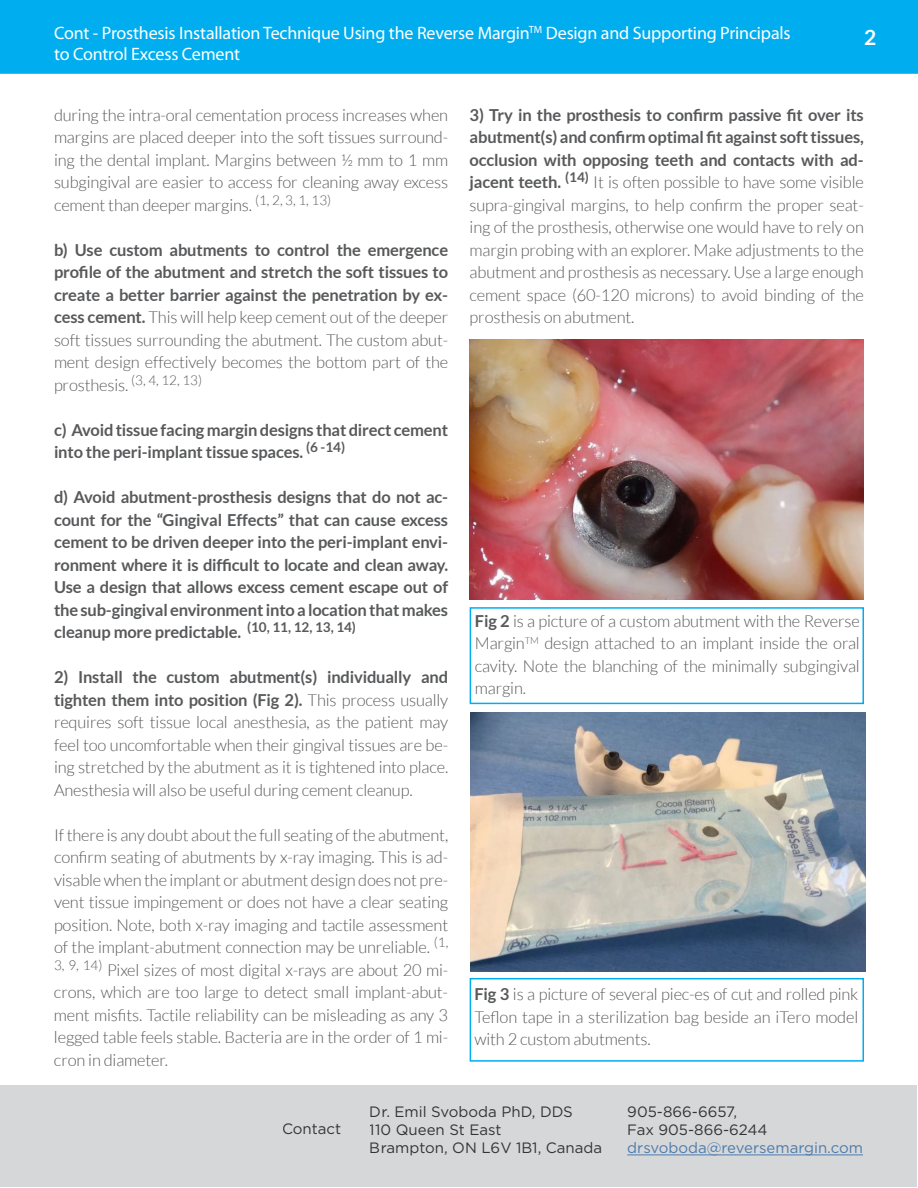
<style>
.page{position:relative;width:918px;height:1188px;background:#fff}
.page>*{position:absolute;margin:0;border:0;box-sizing:border-box;transform-origin:0 0}
.t1{font:700 21px "Lato";color:#fff}
.t2{font:18px/21px "Myriad Pro";letter-spacing:-.01em;color:#fff}
.t3{font:300 16.5px/22.5px "Lato";letter-spacing:-.01em;color:#58595b;text-align:justify}
.t4{font:700 16.5px/22.5px "Lato";letter-spacing:-.01em;color:#58595b;text-align:justify}
.t5{font:15px/18px "Gotham";color:#000}
.t6{font:15px "Gotham";color:#215e9e}
.s1{font-weight:300}
.s2{font-weight:700}
</style>
<div class="page">
<div style="left:0;top:1085px;width:917px;height:102px;background:#d6d7d8"></div>
<div style="left:1px;top:1px;width:916px;height:72px;background:#00aeef"></div>
<div style="left:0;top:0;width:918px;height:74px;border:2px solid #00aeef"></div>
<hr style="left:627px;top:1155px;width:236px;height:1px;background:#215e9e">
<img style="left:469px;top:340px;width:395px;height:259px">
<img style="left:470px;top:712px;width:396px;height:259px">
<div style="left:470px;top:607px;width:394px;height:97px;border:2px solid #00aeef"></div>
<div style="left:470px;top:978px;width:394px;height:84px;border:2px solid #00aeef"></div>
<p class="t2" style="left:54px;top:22px;width:738px">Cont - Prosthesis Installation Technique Using the Reverse Margin<sup>TM</sup> Design and Supporting Principals to Control Excess Cement</p>
<p class="t1" style="left:864px;top:26px;width:14px">2</p>
<p class="t3" style="left:54px;top:104px;width:396px">during the intra-oral cementation process increases when margins are placed deeper into the soft tissues surround&shy;ing the dental implant. Margins between ½ mm to 1 mm subgingival are easier to access for cleaning away excess cement than deeper margins. <sup>(1,</sup> <sup>2,</sup> <sup>3,</sup> <sup>1,</sup> <sup>13)</sup></p>
<p class="t4" style="left:54px;top:238px;width:396px">b) Use custom abutments to control the emergence profile of the abutment and stretch the soft tissues to create a better barrier against the penetration by ex&shy;cess cement. <span class="s1">This will help keep cement out of the deeper soft tissues surrounding the abutment. The custom abut&shy;ment design effectively becomes the bottom part of the prosthesis.</span> <sup>(3,</sup> <sup>4,</sup> <sup>12,</sup> <sup>13)</sup></p>
<p class="t4" style="left:54px;top:418px;width:396px">c) Avoid tissue facing margin designs that direct cement into the peri-implant tissue spaces. <sup>(6</sup> <sup>-14)</sup></p>
<p class="t4" style="left:54px;top:486px;width:396px">d) Avoid abutment-prosthesis designs that do not ac&shy;count for the “Gingival Effects” that can cause excess cement to be driven deeper into the peri-implant envi&shy;ronment where it is difficult to locate and clean away.<br>Use a design that allows excess cement escape out of the sub-gingival environment into a location that makes cleanup more predictable. <sup>(10,</sup> <sup>11,</sup> <sup>12,</sup> <sup>13,</sup> <sup>14)</sup></p>
<p class="t3" style="left:54px;top:666px;width:396px"><span class="s2">2) Install the custom abutment(s) individually and tighten them into position (Fig 2).</span> This process usually requires soft tissue local anesthesia, as the patient may feel too uncomfortable when their gingival tissues are be&shy;ing stretched by the abutment as it is tightened into place.<br>Anesthesia will also be useful during cement cleanup.</p>
<p class="t3" style="left:54px;top:824px;width:396px">If there is any doubt about the full seating of the abutment, confirm seating of abutments by x-ray imaging. This is ad&shy;visable when the implant or abutment design does not pre&shy;vent tissue impingement or does not have a clear seating position. Note, both x-ray imaging and tactile assessment of the implant-abutment connection may be unreliable. <sup>(1, 3,</sup> <sup>9,</sup> <sup>14)</sup> Pixel sizes of most digital x-rays are about 20 mi&shy;crons, which are too large to detect small implant-abut&shy;ment misfits. Tactile reliability can be misleading as any 3 legged table feels stable. Bacteria are in the order of 1 mi&shy;cron in diameter.</p>
<p class="t3" style="left:470px;top:104px;width:396px"><span class="s2">3) Try in the prosthesis to confirm passive fit over its abutment(s) and confirm optimal fit against soft tissues, occlusion with opposing teeth and contacts with ad&shy;jacent teeth.</span> <sup>(14)</sup> It is often possible to have some visible supra-gingival margins, to help confirm the proper seat&shy;ing of the prosthesis, otherwise one would have to rely on margin probing with an explorer. Make adjustments to the abutment and prosthesis as necessary. Use a large enough cement space (60-120 microns) to avoid binding of the prosthesis on abutment.</p>
<p class="t3" style="left:475px;top:610px;width:386px"><span class="s2">Fig 2</span> is a picture of a custom abutment with the Reverse Margin<sup>TM</sup> design attached to an implant inside the oral cavity. Note the blanching of the minimally subgingival margin.</p>
<p class="t3" style="left:474px;top:983px;width:385px"><span class="s2">Fig 3</span> is a picture of several piec-es of cut and rolled pink Teflon tape in a sterilization bag beside an iTero model with 2 custom abutments.</p>
<p class="t5" style="left:282px;top:1120px;width:61px">Contact</p>
<p class="t5" style="left:370px;top:1102px;width:234px">Dr. Emil Svoboda PhD, DDS<br>110 Queen St East<br>Brampton, ON L6V 1B1, Canada</p>
<p class="t5" style="left:627px;top:1102px;width:142px">905-866-6657,<br>Fax 905-866-6244</p>
<p class="t6" style="left:627px;top:1138px;width:237px">drsvoboda@reversemargin.com</p>
</div>
